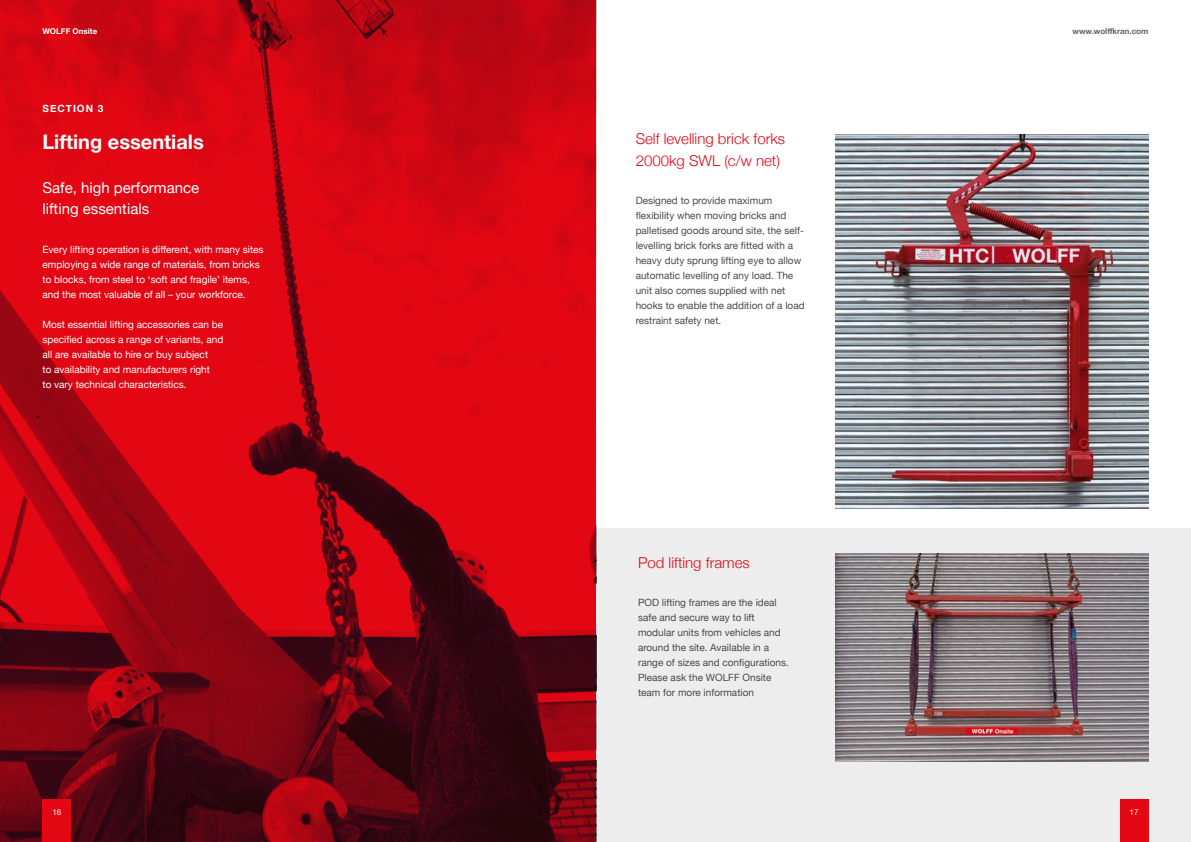
<style>
.page{position:relative;width:1191px;height:842px;background:#fff}
.page>*{position:absolute;margin:0;border:0;box-sizing:border-box;transform-origin:0 0}
.t1{font:700 20px "Helvetica Neue";color:#fff}
.t2{font:300 15px/22px "Helvetica Neue";color:#e30613}
.t3{font:15px/21px "Helvetica Neue";color:#fff}
.t4{font:10px/15px "Helvetica Neue";color:#4a4a49}
.t5{font:10px/15px "Helvetica Neue";color:#fff}
.t6{font:700 10px "Helvetica Neue";letter-spacing:.1em;color:#fff}
.t7{font:700 8px "Helvetica Neue";color:#646363}
.t8{font:700 8px "Helvetica Neue";color:#fff}
.t9{font:8px "Helvetica Neue";color:#fff}
</style>
<div class="page">
<div style="left:596px;top:529px;width:595px;height:313px;background:#ededed"></div>
<img style="left:0;top:0;width:596px;height:842px">
<img style="left:836px;top:134px;width:312px;height:374px">
<img style="left:836px;top:553px;width:312px;height:209px">
<div style="left:42px;top:799px;width:29px;height:43px;background:#e30613"></div>
<div style="left:1119px;top:799px;width:29px;height:43px;background:#e30613"></div>
<p class="t8" style="left:42px;top:25px;width:56px">WOLFF Onsite</p>
<p class="t7" style="left:1072px;top:25px;width:77px">www.wolffkran.com</p>
<p class="t6" style="left:43px;top:100px;width:62px">SECTION 3</p>
<h1 class="t1" style="left:42px;top:126px;width:163px">Lifting essentials</h1>
<h2 class="t3" style="left:43px;top:178px;width:158px">Safe, high performance lifting essentials</h2>
<p class="t5" style="left:43px;top:243px;width:222px">Every lifting operation is different, with many sites employing a wide range of materials, from bricks to blocks, from steel to ‘soft and fragile’ items, and the most valuable of all – your workforce.</p>
<p class="t5" style="left:43px;top:318px;width:182px">Most essential lifting accessories can be specified across a range of variants, and all are available to hire or buy subject<br>to availability and manufacturers right<br>to vary technical characteristics.</p>
<h2 class="t2" style="left:635px;top:127px;width:151px">Self levelling brick forks<br>2000kg SWL (c/w net)</h2>
<p class="t4" style="left:635px;top:193px;width:170px">Designed to provide maximum flexibility when moving bricks and palletised goods around site, the self&shy;levelling brick forks are fitted with a heavy duty sprung lifting eye to allow automatic levelling of any load. The unit also comes supplied with net hooks to enable the addition of a load restraint safety net.</p>
<h2 class="t2" style="left:638px;top:550px;width:113px">Pod lifting frames</h2>
<p class="t4" style="left:638px;top:595px;width:152px">POD lifting frames are the ideal safe and secure way to lift modular units from vehicles and around the site. Available in a range of sizes and configurations.<br>Please ask the WOLFF Onsite team for more information</p>
<p class="t9" style="left:52px;top:806px;width:10px">16</p>
<p class="t9" style="left:1129px;top:806px;width:10px">17</p>
</div>
